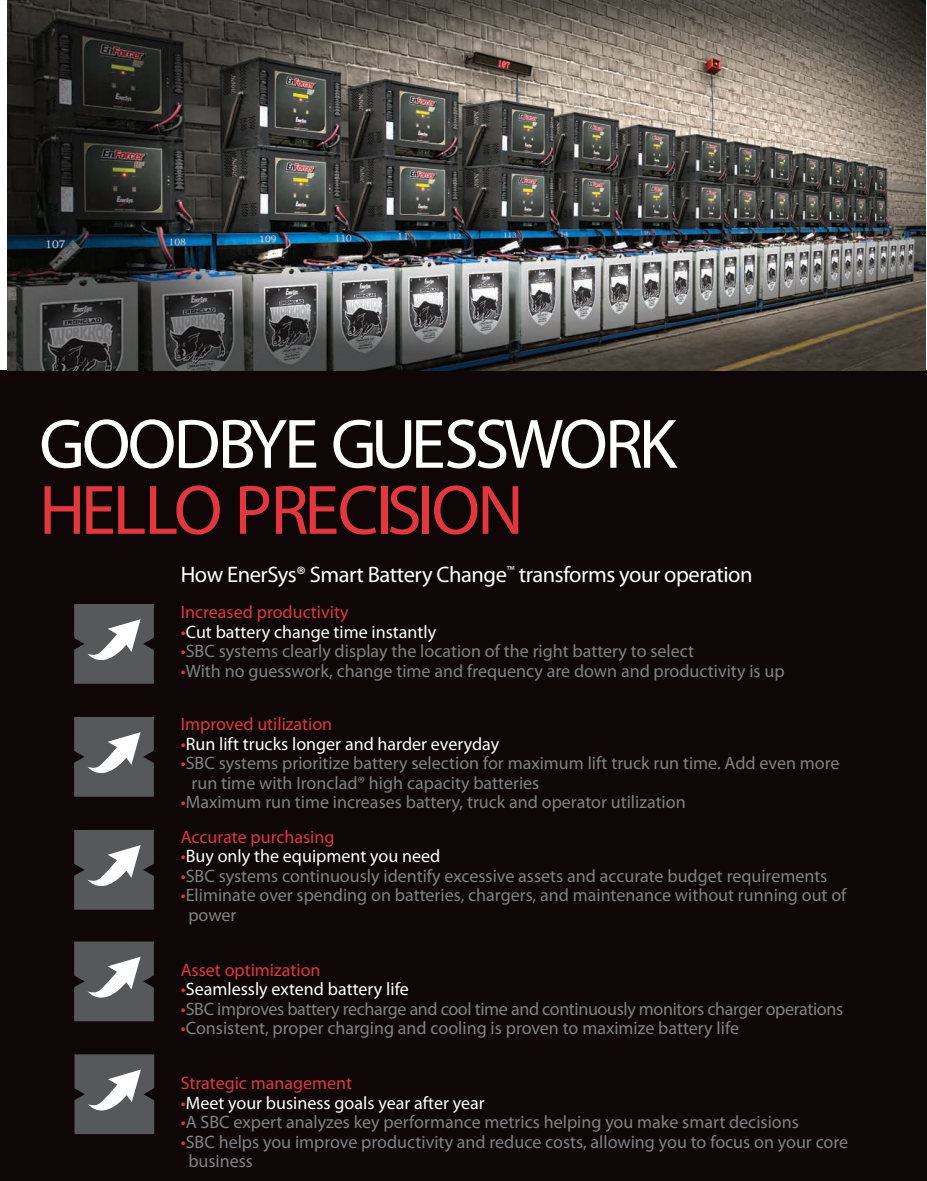
<style>
.page{position:relative;width:927px;height:1181px;background:#fff}
.page>*{position:absolute;margin:0;border:0;box-sizing:border-box;transform-origin:0 0}
.t1{font:70.5px "Myriad Pro";letter-spacing:-.05em;color:#fff}
.t2{font:70.5px "Myriad Pro";letter-spacing:-.04em;color:#e1373d}
.t3{font:22.5px "Myriad Pro";letter-spacing:-.02em;color:#fff}
.t4{font:18px/19.5px "Myriad Pro";color:#808285}
.t5{font:18px "Myriad Pro";color:#fff}
.t6{font:18px "Myriad Pro";letter-spacing:-.02em;color:#808285}
.t7{font:18px "Myriad Pro";color:#e1373d}
.s1{color:#e1373d}
</style>
<div class="page">
<div style="left:0;top:370px;width:927px;height:810px;background:#0e0607"></div>
<svg style="left:74px;top:604px;width:80px;height:79px;background:#6b6b6d"></svg>
<svg style="left:74px;top:717px;width:80px;height:79px;background:#6b6b6d"></svg>
<svg style="left:75px;top:1054px;width:79px;height:79px;background:#6b6c6d"></svg>
<svg style="left:74px;top:941px;width:80px;height:80px;background:#6a6b6c"></svg>
<svg style="left:74px;top:830px;width:80px;height:79px;background:#6b6b6d"></svg>
<img style="left:7px;top:0;width:918px;height:370px">
<h1 class="t1" style="left:39px;top:400px;width:639px">GOODBYE GUESSWORK</h1>
<h1 class="t2" style="left:39px;top:466px;width:486px">HELLO PRECISION</h1>
<p class="t3" style="left:181px;top:560px;width:573px">How EnerSys® Smart Battery Change<sup>™</sup> transforms your operation</p>
<p class="t7" style="left:181px;top:601px;width:169px">Increased productivity</p>
<p class="t5" style="left:181px;top:620px;width:257px"><span class="s1">•</span>Cut battery change time instantly</p>
<p class="t4" style="left:181px;top:641px;width:515px"><span class="s1">•</span>SBC systems clearly display the location of the right battery to select</p>
<p class="t4" style="left:181px;top:660px;width:605px"><span class="s1">•</span>With no guesswork, change time and frequency are down and productivity is up</p>
<p class="t7" style="left:181px;top:713px;width:153px">Improved utilization</p>
<p class="t5" style="left:181px;top:732px;width:320px"><span class="s1">•</span>Run lift trucks longer and harder everyday</p>
<p class="t4" style="left:192px;top:753px;width:649px;text-indent:-11px"><span class="s1">•</span>SBC systems prioritize battery selection for maximum lift truck run time. Add even more run time with Ironclad® high capacity batteries</p>
<p class="t4" style="left:181px;top:784px;width:506px;line-height:34.7px"><span class="s1">•</span>Maximum run time increases battery, truck and operator utilization<br><span class="s1">Accurate purchasing</span></p>
<p class="t5" style="left:181px;top:845px;width:261px"><span class="s1">•</span>Buy only the equipment you need</p>
<p class="t4" style="left:181px;top:865px;width:648px"><span class="s1">•</span>SBC systems continuously identify excessive assets and accurate budget requirements</p>
<p class="t4" style="left:188px;top:885px;width:660px;text-indent:-8px"><span class="s1">•</span>Eliminate over spending on batteries, chargers, and maintenance without running out of power</p>
<p class="t7" style="left:181px;top:958px;width:141px">Asset optimization</p>
<p class="t5" style="left:181px;top:977px;width:229px"><span class="s1">•</span>Seamlessly extend battery life</p>
<p class="t6" style="left:181px;top:997px;width:664px"><span class="s1">•</span>SBC improves battery recharge and cool time and continuously monitors charger operations</p>
<p class="t4" style="left:181px;top:1017px;width:560px"><span class="s1">•</span>Consistent, proper charging and cooling is proven to maximize battery life</p>
<p class="t7" style="left:181px;top:1071px;width:173px">Strategic management</p>
<p class="t5" style="left:181px;top:1091px;width:305px"><span class="s1">•</span>Meet your business goals year after year</p>
<p class="t4" style="left:181px;top:1111px;width:620px"><span class="s1">•</span>A SBC expert analyzes key performance metrics helping you make smart decisions</p>
<p class="t4" style="left:188px;top:1131px;width:661px;text-indent:-8px"><span class="s1">•</span>SBC helps you improve productivity and reduce costs, allowing you to focus on your core business</p>
</div>
